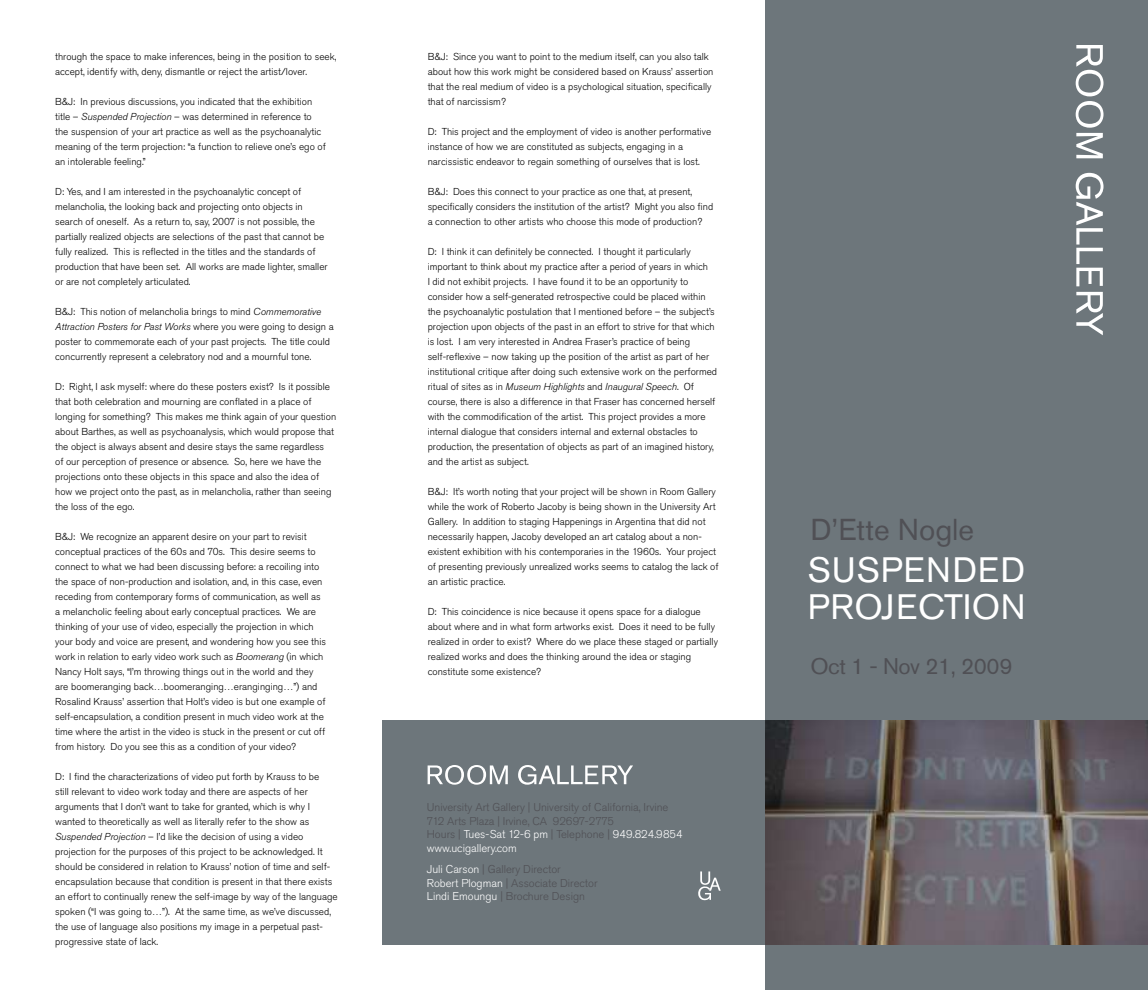
<style>
.page{position:relative;width:1148px;height:990px;background:#fff}
.page>*{position:absolute;margin:0;border:0;box-sizing:border-box;transform-origin:0 0}
.t1{font:35px/37px "Akzidenz Grotesk Pro";letter-spacing:.02em;color:#fff}
.t2{font:30px "Akzidenz Grotesk Pro";color:#505055}
.t3{font:22.5px "Akzidenz Grotesk Pro";letter-spacing:-.02em;color:#505055}
.t4{font:300 11.25px/13.8px "Akzidenz Grotesk Pro";color:#505055}
.t5{font:300 10px/15px "Akzidenz Grotesk Pro";color:#000}
.s1{font-style:italic}
.s2{color:#fff}
</style>
<div class="page">
<div style="left:765px;top:0;width:383px;height:990px;background:#6d767b"></div>
<div style="left:382px;top:720px;width:383px;height:225px;background:#6d767b"></div>
<svg style="left:698px;top:871px;width:22px;height:29px"></svg>
<svg style="left:427px;top:765px;width:206px;height:20px"></svg>
<svg style="left:1075px;top:45px;width:28px;height:290px"></svg>
<img style="left:765px;top:720px;width:383px;height:225px">
<p class="t5" style="left:55px;top:49px;width:283px">through the space to make inferences, being in the position to seek, accept, identify with, deny, dismantle or reject the artist/lover.</p>
<p class="t5" style="left:55px;top:94px;width:272px">B&amp;J: In previous discussions, you indicated that the exhibition title – <span class="s1">Suspended Projection</span> – was determined in reference to the suspension of your art practice as well as the psychoanalytic meaning of the term projection: “a function to relieve one’s ego of an intolerable feeling.”</p>
<p class="t5" style="left:55px;top:184px;width:274px">D: Yes, and I am interested in the psychoanalytic concept of melancholia, the looking back and projecting onto objects in search of oneself. As a return to, say, 2007 is not possible, the partially realized objects are selections of the past that cannot be fully realized. This is reflected in the titles and the standards of production that have been set. All works are made lighter, smaller or are not completely articulated.</p>
<p class="t5" style="left:55px;top:304px;width:280px">B&amp;J: This notion of melancholia brings to mind <span class="s1">Commemorative Attraction Posters for Past Works</span> where you were going to design a poster to commemorate each of your past projects. The title could concurrently represent a celebratory nod and a mournful tone.</p>
<p class="t5" style="left:55px;top:379px;width:283px">D: Right, I ask myself: where do these posters exist? Is it possible that both celebration and mourning are conflated in a place of longing for something? This makes me think again of your question about Barthes, as well as psychoanalysis, which would propose that the object is always absent and desire stays the same regardless<br>of our perception of presence or absence. So, here we have the projections onto these objects in this space and also the idea of how we project onto the past, as in melancholia, rather than seeing the loss of the ego.</p>
<p class="t5" style="left:55px;top:529px;width:272px">B&amp;J: We recognize an apparent desire on your part to revisit conceptual practices of the 60s and 70s. This desire seems to connect to what we had been discussing before: a recoiling into the space of non-production and isolation, and, in this case, even receding from contemporary forms of communication, as well as a melancholic feeling about early conceptual practices. We are thinking of your use of video, especially the projection in which your body and voice are present, and wondering how you see this work in relation to early video work such as <span class="s1">Boomerang</span> (in which Nancy Holt says, “I’m throwing things out in the world and they are boomeranging back…boomeranging…eranginging…”) and Rosalind Krauss’ assertion that Holt’s video is but one example of self-encapsulation, a condition present in much video work at the time where the artist in the video is stuck in the present or cut off from history. Do you see this as a condition of your video?</p>
<p class="t5" style="left:55px;top:769px;width:284px">D: I find the characterizations of video put forth by Krauss to be<br>still relevant to video work today and there are aspects of her arguments that I don’t want to take for granted, which is why I wanted to theoretically as well as literally refer to the show as <span class="s1">Suspended Projection</span> – I’d like the decision of using a video projection for the purposes of this project to be acknowledged. It should be considered in relation to Krauss’ notion of time and self&shy;encapsulation because that condition is present in that there exists an effort to continually renew the self-image by way of the language spoken (“I was going to…”). At the same time, as we’ve discussed, the use of language also positions my image in a perpetual past&shy;progressive state of lack.</p>
<p class="t5" style="left:427px;top:49px;width:287px">B&amp;J: Since you want to point to the medium itself, can you also talk about how this work might be considered based on Krauss’ assertion that the real medium of video is a psychological situation, specifically that of narcissism?</p>
<p class="t5" style="left:427px;top:124px;width:285px">D: This project and the employment of video is another performative instance of how we are constituted as subjects, engaging in a narcissistic endeavor to regain something of ourselves that is lost.</p>
<p class="t5" style="left:427px;top:184px;width:287px">B&amp;J: Does this connect to your practice as one that, at present, specifically considers the institution of the artist? Might you also find a connection to other artists who choose this mode of production?</p>
<p class="t5" style="left:427px;top:244px;width:291px">D: I think it can definitely be connected. I thought it particularly important to think about my practice after a period of years in which<br>I did not exhibit projects. I have found it to be an opportunity to consider how a self-generated retrospective could be placed within the psychoanalytic postulation that I mentioned before – the subject’s projection upon objects of the past in an effort to strive for that which is lost. I am very interested in Andrea Fraser’s practice of being self-reflexive – now taking up the position of the artist as part of her institutional critique after doing such extensive work on the performed ritual of sites as in <span class="s1">Museum Highlights</span> and <span class="s1">Inaugural Speech</span>. Of course, there is also a difference in that Fraser has concerned herself with the commodification of the artist. This project provides a more internal dialogue that considers internal and external obstacles to production, the presentation of objects as part of an imagined history, and the artist as subject.</p>
<p class="t5" style="left:427px;top:484px;width:292px">B&amp;J: It’s worth noting that your project will be shown in Room Gallery while the work of Roberto Jacoby is being shown in the University Art Gallery. In addition to staging Happenings in Argentina that did not necessarily happen, Jacoby developed an art catalog about a non&shy;existent exhibition with his contemporaries in the 1960s. Your project of presenting previously unrealized works seems to catalog the lack of an artistic practice.</p>
<p class="t5" style="left:427px;top:604px;width:292px">D: This coincidence is nice because it opens space for a dialogue about where and in what form artworks exist. Does it need to be fully realized in order to exist? Where do we place these staged or partially realized works and does the thinking around the idea or staging constitute some existence?</p>
<p class="t4" style="left:427px;top:800px;width:257px">University Art Gallery | University of California, Irvine 712 Arts Plaza | Irvine, CA 92697-2775<br>Hours | <span class="s2">Tues-Sat 12-6 pm</span> | Telephone | <span class="s2">949.824.9854 www.ucigallery.com</span></p>
<p class="t4" style="left:427px;top:862px;width:172px"><span class="s2">Juli Carson</span> | Gallery Director<br><span class="s2">Robert Plogman</span> | Associate Director<br><span class="s2">Lindi Emoungu</span> | Brochure Design</p>
<h2 class="t2" style="left:810px;top:510px;width:165px">D’Ette Nogle</h2>
<h1 class="t1" style="left:808px;top:551px;width:219px">SUSPENDED<br>PROJECTION</h1>
<h3 class="t3" style="left:810px;top:652px;width:204px">Oct 1 - Nov 21, 2009</h3>
</div>
